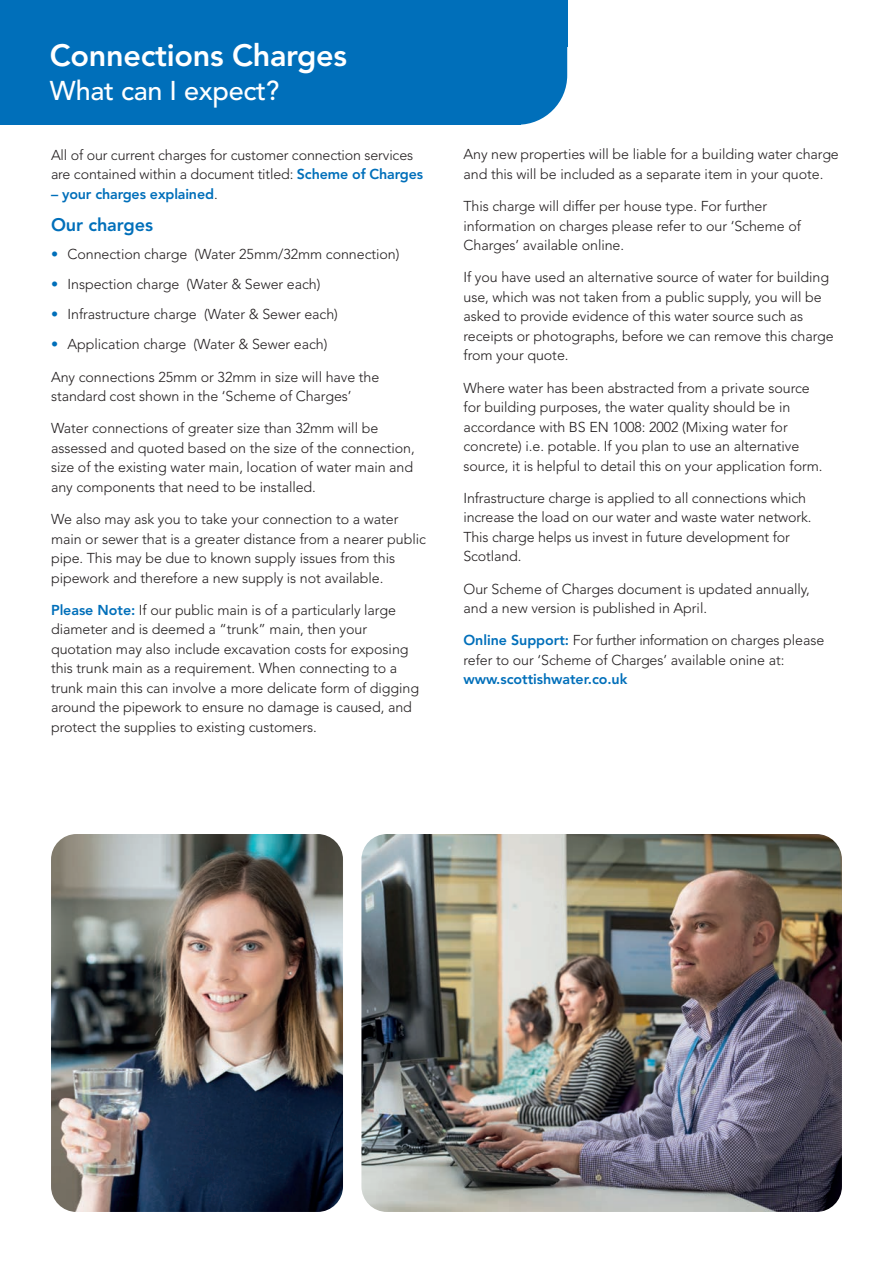
<style>
.page{position:relative;width:893px;height:1263px;background:#fff}
.page>*{position:absolute;margin:0;border:0;box-sizing:border-box;transform-origin:0 0}
.t1{font:800 30.6px "Avenir";letter-spacing:-.01em;color:#fff}
.t2{font:500 27px "Avenir";letter-spacing:-.01em;color:#fff}
.t3{font:800 18px "Avenir";letter-spacing:-.005em;color:#006fba}
.t4{font:300 14.25px/19.5px "Avenir";letter-spacing:-.005em;color:#231f20}
.t5{font:800 14.25px "Avenir";letter-spacing:-.01em;color:#006fba}
.s1{font-weight:800;color:#006fba}
.s2{font-weight:300;color:#231f20}
.s3{color:#006fba}
</style>
<div class="page">
<img style="left:361px;top:834px;width:481px;height:378px">
<div style="left:0;top:0;width:521px;height:125px;background:#006fba"></div>
<div style="left:468px;top:26px;width:99px;height:99px;background:#006fba;border-radius:49px"></div>
<div style="left:519px;top:0;width:48px;height:47px;background:#006fba"></div>
<img style="left:51px;top:834px;width:292px;height:378px">
<h1 class="t1" style="left:50px;top:37px;width:299px">Connections Charges</h1>
<h2 class="t2" style="left:50px;top:75px;width:231px">What can I expect?</h2>
<p class="t4" style="left:51px;top:145px;width:374px">All of our current charges for customer connection services are contained within a document titled: <span class="s1">Scheme of Charges</span></p>
<p class="t5" style="left:51px;top:185px;width:168px">– your charges explained<span class="s2">.</span></p>
<p class="t3" style="left:51px;top:214px;width:103px">Our charges</p>
<p class="t4" style="left:51px;top:244px;width:350px"><span class="s3">•</span> Connection charge (Water 25mm/32mm connection)</p>
<p class="t4" style="left:51px;top:274px;width:271px"><span class="s3">•</span> Inspection charge (Water &amp; Sewer each)</p>
<p class="t4" style="left:51px;top:304px;width:288px"><span class="s3">•</span> Infrastructure charge (Water &amp; Sewer each)</p>
<p class="t4" style="left:51px;top:335px;width:278px"><span class="s3">•</span> Application charge (Water &amp; Sewer each)</p>
<p class="t4" style="left:51px;top:367px;width:330px">Any connections 25mm or 32mm in size will have the standard cost shown in the ‘Scheme of Charges’</p>
<p class="t4" style="left:51px;top:419px;width:365px">Water connections of greater size than 32mm will be assessed and quoted based on the size of the connection, size of the existing water main, location of water main and any components that need to be installed.</p>
<p class="t4" style="left:51px;top:509px;width:376px">We also may ask you to take your connection to a water main or sewer that is a greater distance from a nearer public pipe. This may be due to known supply issues from this pipework and therefore a new supply is not available.</p>
<p class="t4" style="left:51px;top:600px;width:370px"><span class="s1">Please Note:</span> If our public main is of a particularly large diameter and is deemed a “trunk” main, then your quotation may also include excavation costs for exposing this trunk main as a requirement. When connecting to a trunk main this can involve a more delicate form of digging around the pipework to ensure no damage is caused, and protect the supplies to existing customers.</p>
<p class="t4" style="left:463px;top:145px;width:377px">Any new properties will be liable for a building water charge and this will be included as a separate item in your quote.</p>
<p class="t4" style="left:463px;top:197px;width:339px">This charge will differ per house type. For further information on charges please refer to our ‘Scheme of<br>Charges’ available online.</p>
<p class="t4" style="left:463px;top:268px;width:372px">If you have used an alternative source of water for building use, which was not taken from a public supply, you will be asked to provide evidence of this water source such as receipts or photographs, before we can remove this charge from your quote.</p>
<p class="t4" style="left:463px;top:378px;width:361px">Where water has been abstracted from a private source for building purposes, the water quality should be in accordance with BS EN 1008: 2002 (Mixing water for concrete) i.e. potable. If you plan to use an alternative source, it is helpful to detail this on your application form.</p>
<p class="t4" style="left:463px;top:488px;width:350px">Infrastructure charge is applied to all connections which increase the load on our water and waste water network.<br>This charge helps us invest in future development for Scotland.</p>
<p class="t4" style="left:463px;top:579px;width:348px">Our Scheme of Charges document is updated annually, and a new version is published in April.</p>
<p class="t4" style="left:463px;top:631px;width:362px"><span class="s1">Online Support:</span> For further information on charges please refer to our ‘Scheme of Charges’ available onine at:</p>
<p class="t5" style="left:463px;top:671px;width:165px">www.scottishwater.co.uk</p>
</div>
